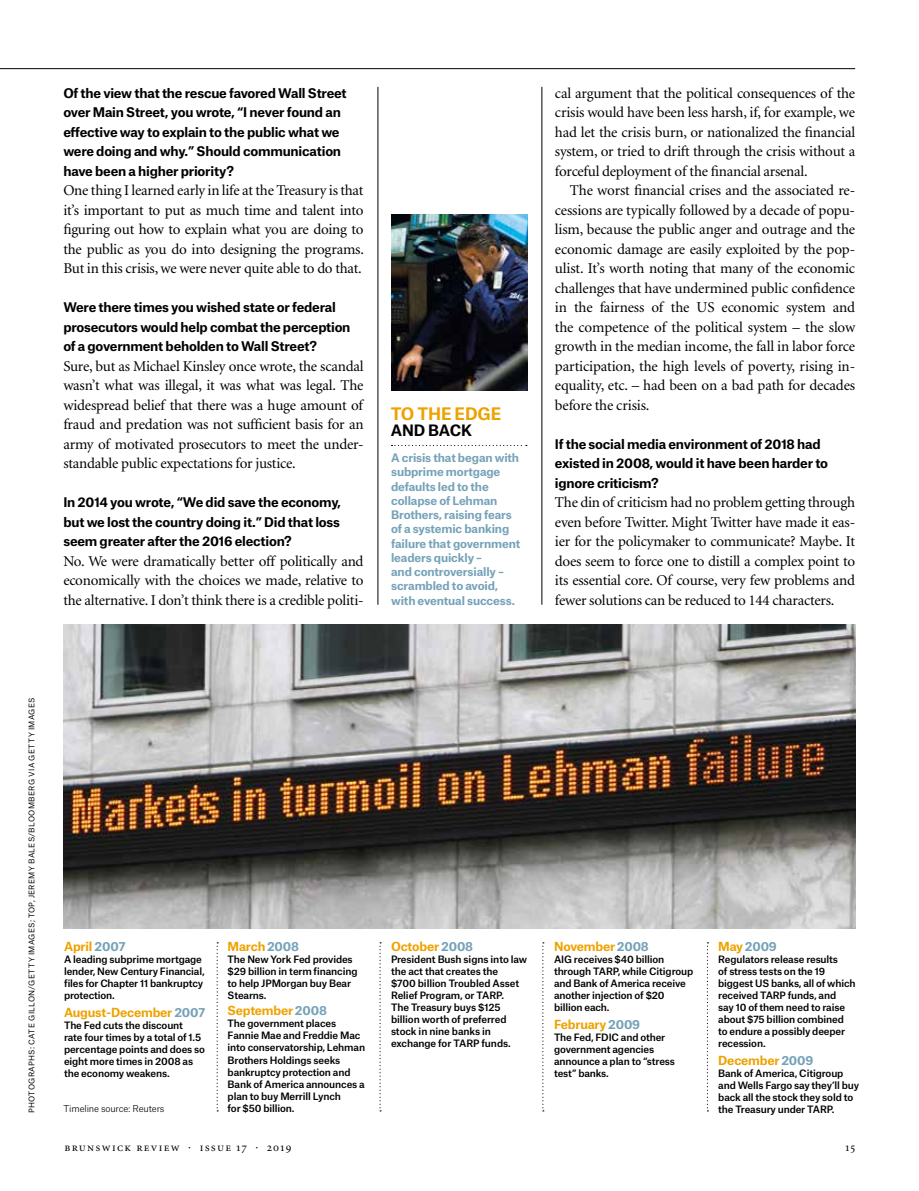
<style>
.page{position:relative;width:919px;height:1191px;background:#fff}
.page>*{position:absolute;margin:0;border:0;box-sizing:border-box;transform-origin:0 0}
.t1{font:700 16.5px "Atlas Grotesk";letter-spacing:-.015em;color:#eea200}
.t2{font:15px/19.5px "Minion";letter-spacing:-.015em;color:#000;text-align:justify}
.t3{font:700 15px "Atlas Grotesk";letter-spacing:-.005em;color:#000}
.t4{font:700 12.75px/19.5px "Atlas Grotesk";letter-spacing:-.015em;color:#000}
.t5{font:700 12px "Atlas Grotesk";letter-spacing:-.015em;color:#eea200}
.t6{font:12px "Minion Regular SC";letter-spacing:.105em;color:#000}
.t7{font:700 12px "Atlas Grotesk";letter-spacing:-.015em;color:#75a2b8}
.t8{font:700 11.25px/14.2px "Atlas Grotesk";letter-spacing:-.01em;color:#75a2b8}
.t9{font:500 9.75px/12px "Atlas Grotesk";letter-spacing:-.015em;color:#000}
.t10{font:300 9px "Atlas Grotesk";letter-spacing:-.015em;color:#000}
.t11{font:7.5px "Atlas Grotesk";letter-spacing:.04em;color:#000}
.s1{color:#75a2b8}
.s2{color:#eea200}
</style>
<div class="page">
<hr style="left:0;top:68px;width:855px;height:1px;background:#000">
<img style="left:391px;top:214px;width:136px;height:176px">
<img style="left:64px;top:624px;width:791px;height:304px">
<svg style="left:216px;top:942px;width:2px;height:169px"></svg>
<svg style="left:379px;top:942px;width:2px;height:169px"></svg>
<svg style="left:542px;top:942px;width:2px;height:169px"></svg>
<svg style="left:706px;top:942px;width:2px;height:169px"></svg>
<svg style="left:391px;top:445px;width:136px;height:1px"></svg>
<hr style="left:377px;top:87px;width:1px;height:517px;background:#000">
<hr style="left:541px;top:87px;width:1px;height:517px;background:#000">
<p class="t4" style="left:63px;top:82px;width:285px">Of the view that the rescue favored Wall Street over Main Street, you wrote, “I never found an effective way to explain to the public what we were doing and why.” Should communication have been a higher priority?</p>
<p class="t2" style="left:63px;top:181px;width:302px">One thing I learned early in life at the Treasury is that it’s important to put as much time and talent into figuring out how to explain what you are doing to the public as you do into designing the programs.<br>But in this crisis, we were never quite able to do that.</p>
<p class="t4" style="left:63px;top:296px;width:288px">Were there times you wished state or federal prosecutors would help combat the perception of a government beholden to Wall Street?</p>
<p class="t2" style="left:63px;top:357px;width:302px">Sure, but as Michael Kinsley once wrote, the scandal wasn’t what was illegal, it was what was legal. The widespread belief that there was a huge amount of fraud and predation was not sufficient basis for an army of motivated prosecutors to meet the under&shy;standable public expectations for justice.</p>
<p class="t4" style="left:63px;top:491px;width:279px;text-align:justify">In 2014 you wrote, “We did save the economy, but we lost the country doing it.” Did that loss seem greater after the 2016 election?</p>
<p class="t2" style="left:63px;top:552px;width:302px">No. We were dramatically better off politically and economically with the choices we made, relative to the alternative. I don’t think there is a credible politi-</p>
<p class="t1" style="left:390px;top:400px;width:112px">TO THE EDGE</p>
<p class="t3" style="left:391px;top:418px;width:83px">AND BACK</p>
<p class="t8" style="left:391px;top:449px;width:131px">A crisis that began with subprime mortgage defaults led to the collapse of Lehman<br>Brothers, raising fears of a systemic banking failure that government leaders quickly –<br>and controversially – scrambled to avoid, with eventual success.</p>
<p class="t2" style="left:555px;top:84px;width:302px">cal argument that the political consequences of the crisis would have been less harsh, if, for example, we had let the crisis burn, or nationalized the financial system, or tried to drift through the crisis without a forceful deployment of the financial arsenal.</p>
<p class="t2" style="left:555px;top:181px;width:302px;text-indent:15px">The worst financial crises and the associated re&shy;cessions are typically followed by a decade of popu&shy;lism, because the public anger and outrage and the economic damage are easily exploited by the pop&shy;ulist. It’s worth noting that many of the economic challenges that have undermined public confidence in the fairness of the US economic system and the competence of the political system – the slow growth in the median income, the fall in labor force participation, the high levels of poverty, rising in&shy;equality, etc. – had been on a bad path for decades before the crisis.</p>
<p class="t4" style="left:555px;top:433px;width:275px">If the social media environment of 2018 had existed in 2008, would it have been harder to ignore criticism?</p>
<p class="t2" style="left:555px;top:493px;width:302px">The din of criticism had no problem getting through even before Twitter. Might Twitter have made it eas&shy;ier for the policymaker to communicate? Maybe. It does seem to force one to distill a complex point to its essential core. Of course, very few problems and fewer solutions can be reduced to 144 characters.</p>
<p class="t11" style="left:26px;top:1113px;width:417px;rotate:-90deg">PHOTOGRAPHS: CATE GILLON/GETTY IMAGES; TOP, JEREMY BALES/BLOOMBERG VIA GETTY IMAGES</p>
<p class="t5" style="left:64px;top:936px;width:63px">April <span class="s1">2007</span></p>
<p class="t9" style="left:64px;top:952px;width:142px">A leading subprime mortgage lender, New Century Financial, files for Chapter 11 bankruptcy protection.</p>
<p class="t5" style="left:64px;top:1002px;width:143px">August-December <span class="s1">2007</span></p>
<p class="t9" style="left:64px;top:1018px;width:142px">The Fed cuts the discount<br>rate four times by a total of 1.5 percentage points and does so eight more times in 2008 as the economy weakens.</p>
<p class="t5" style="left:227px;top:936px;width:73px">March <span class="s1">2008</span></p>
<p class="t9" style="left:227px;top:952px;width:131px">The New York Fed provides $29 billion in term financing to help JPMorgan buy Bear<br>Stearns.</p>
<p class="t5" style="left:227px;top:1001px;width:101px">September<span class="s1">2008</span></p>
<p class="t9" style="left:227px;top:1016px;width:139px">The government places<br>Fannie Mae and Freddie Mac into conservatorship, Lehman<br>Brothers Holdings seeks bankruptcy protection and<br>Bank of America announces a plan to buy Merrill Lynch<br>for $50 billion.</p>
<p class="t5" style="left:391px;top:936px;width:84px">October <span class="s1">2008</span></p>
<p class="t9" style="left:391px;top:952px;width:138px">President Bush signs into law the act that creates the<br>$700 billion Troubled Asset<br>Relief Program, or TARP.<br>The Treasury buys $125 billion worth of preferred stock in nine banks in exchange for TARP funds.</p>
<p class="t5" style="left:554px;top:936px;width:96px">November <span class="s1">2008</span></p>
<p class="t9" style="left:554px;top:952px;width:141px">AIG receives $40 billion through TARP, while Citigroup and Bank of America receive another injection of $20 billion each.</p>
<p class="t5" style="left:554px;top:1014px;width:88px">February <span class="s1">2009</span></p>
<p class="t9" style="left:554px;top:1030px;width:122px">The Fed, FDIC and other government agencies announce a plan to “stress test” banks.</p>
<p class="t7" style="left:718px;top:936px;width:60px"><span class="s2">May</span> 2009</p>
<p class="t9" style="left:718px;top:952px;width:139px">Regulators release results<br>of stress tests on the 19 biggest US banks, all of which received TARP funds, and<br>say 10 of them need to raise about $75 billion combined to endure a possibly deeper recession.</p>
<p class="t5" style="left:718px;top:1050px;width:97px">December <span class="s1">2009</span></p>
<p class="t9" style="left:718px;top:1066px;width:142px">Bank of America, Citigroup and Wells Fargo say they’ll buy back all the stock they sold to</p>
<p class="t10" style="left:64px;top:1101px;width:102px">Timeline source: Reuters</p>
<p class="t9" style="left:718px;top:1102px;width:118px">the Treasury under TARP.</p>
<p class="t6" style="left:64px;top:1141px;width:228px">brunswick review · issue 17 · 2019</p>
<p class="t6" style="left:845px;top:1141px;width:11px">15</p>
</div>
